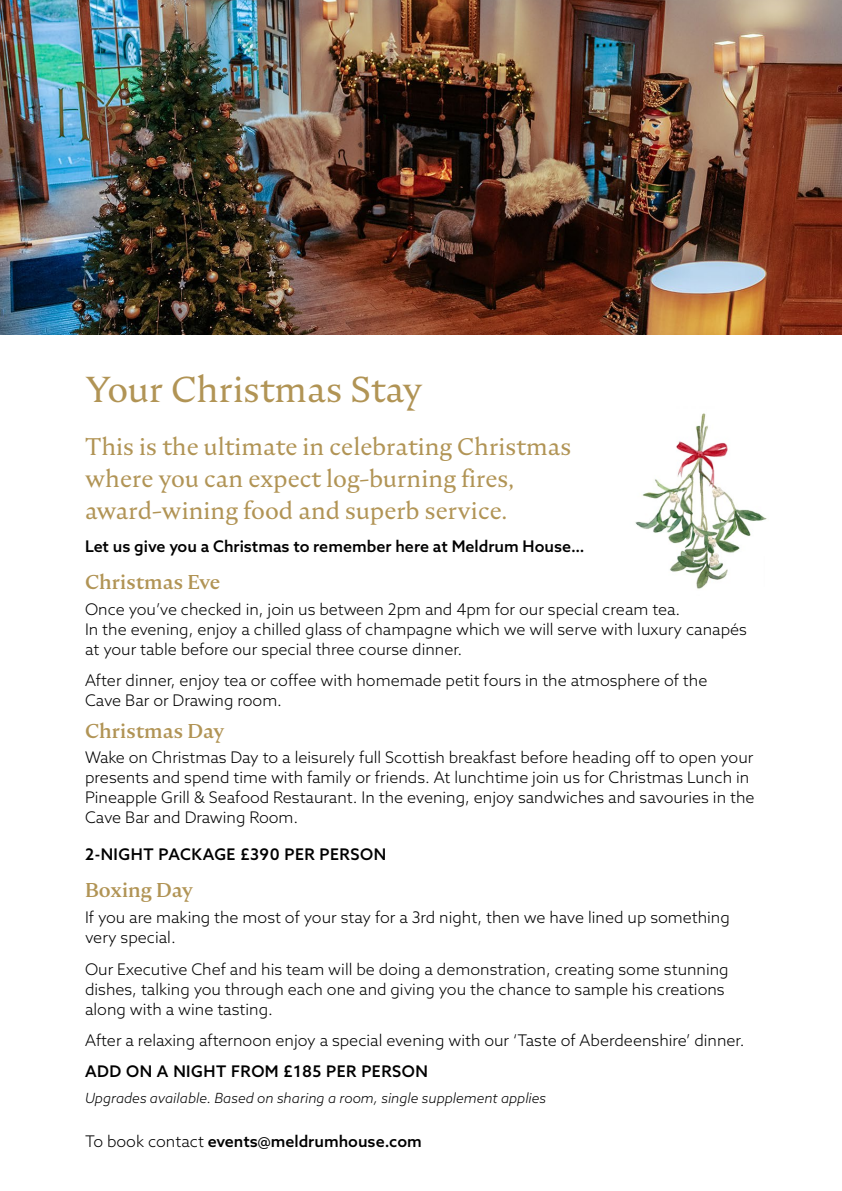
<style>
.page{position:relative;width:842px;height:1191px;background:#fff}
.page>*{position:absolute;margin:0;border:0;box-sizing:border-box;transform-origin:0 0}
.t1{font:36px "Nocturne Serif";color:#b19455}
.t2{font:24px/32px "Nocturne Serif";color:#b19455}
.t3{font:500 20px "Nocturne Serif";color:#b19455}
.t4{font:300 16px/20px "Azo Sans";color:#000}
.t5{font:500 16px "Azo Sans";color:#000}
.t6{font:500 16px "Azo Sans";letter-spacing:.03em;color:#000}
.t7{font:italic 300 14px "Azo Sans";color:#000}
.s1{font-weight:300}
</style>
<div class="page">
<img style="left:0;top:0;width:842px;height:334px">
<img style="left:635px;top:413px;width:132px;height:176px">
<h1 class="t1" style="left:85px;top:366px;width:339px">Your Christmas Stay</h1>
<h2 class="t2" style="left:85px;top:430px;width:488px">This is the ultimate in celebrating Christmas where you can expect log-burning fires, award-wining food and superb service.</h2>
<p class="t5" style="left:85px;top:536px;width:501px">Let us give you a Christmas to remember here at Meldrum House…</p>
<p class="t3" style="left:85px;top:569px;width:137px">Christmas Eve</p>
<p class="t4" style="left:85px;top:599px;width:663px">Once you’ve checked in, join us between 2pm and 4pm for our special cream tea.<br>In the evening, enjoy a chilled glass of champagne which we will serve with luxury canapés at your table before our special three course dinner.</p>
<p class="t4" style="left:85px;top:670px;width:624px">After dinner, enjoy tea or coffee with homemade petit fours in the atmosphere of the<br>Cave Bar or Drawing room.</p>
<p class="t3" style="left:85px;top:717px;width:141px">Christmas Day</p>
<p class="t4" style="left:85px;top:747px;width:671px">Wake on Christmas Day to a leisurely full Scottish breakfast before heading off to open your presents and spend time with family or friends. At lunchtime join us for Christmas Lunch in Pineapple Grill &amp; Seafood Restaurant. In the evening, enjoy sandwiches and savouries in the Cave Bar and Drawing Room.</p>
<p class="t6" style="left:85px;top:844px;width:303px">2-NIGHT PACKAGE £390 PER PERSON</p>
<p class="t3" style="left:85px;top:877px;width:110px">Boxing Day</p>
<p class="t4" style="left:85px;top:907px;width:646px">If you are making the most of your stay for a 3rd night, then we have lined up something very special.</p>
<p class="t4" style="left:85px;top:958px;width:645px">Our Executive Chef and his team will be doing a demonstration, creating some stunning dishes, talking you through each one and giving you the chance to sample his creations along with a wine tasting.</p>
<p class="t4" style="left:85px;top:1030px;width:661px">After a relaxing afternoon enjoy a special evening with our ‘Taste of Aberdeenshire’ dinner.</p>
<p class="t6" style="left:85px;top:1061px;width:344px">ADD ON A NIGHT FROM £185 PER PERSON</p>
<p class="t7" style="left:85px;top:1088px;width:463px">Upgrades available. Based on sharing a room, single supplement applies</p>
<p class="t5" style="left:85px;top:1130px;width:338px"><span class="s1">To book contact</span> events@meldrumhouse.com</p>
</div>
